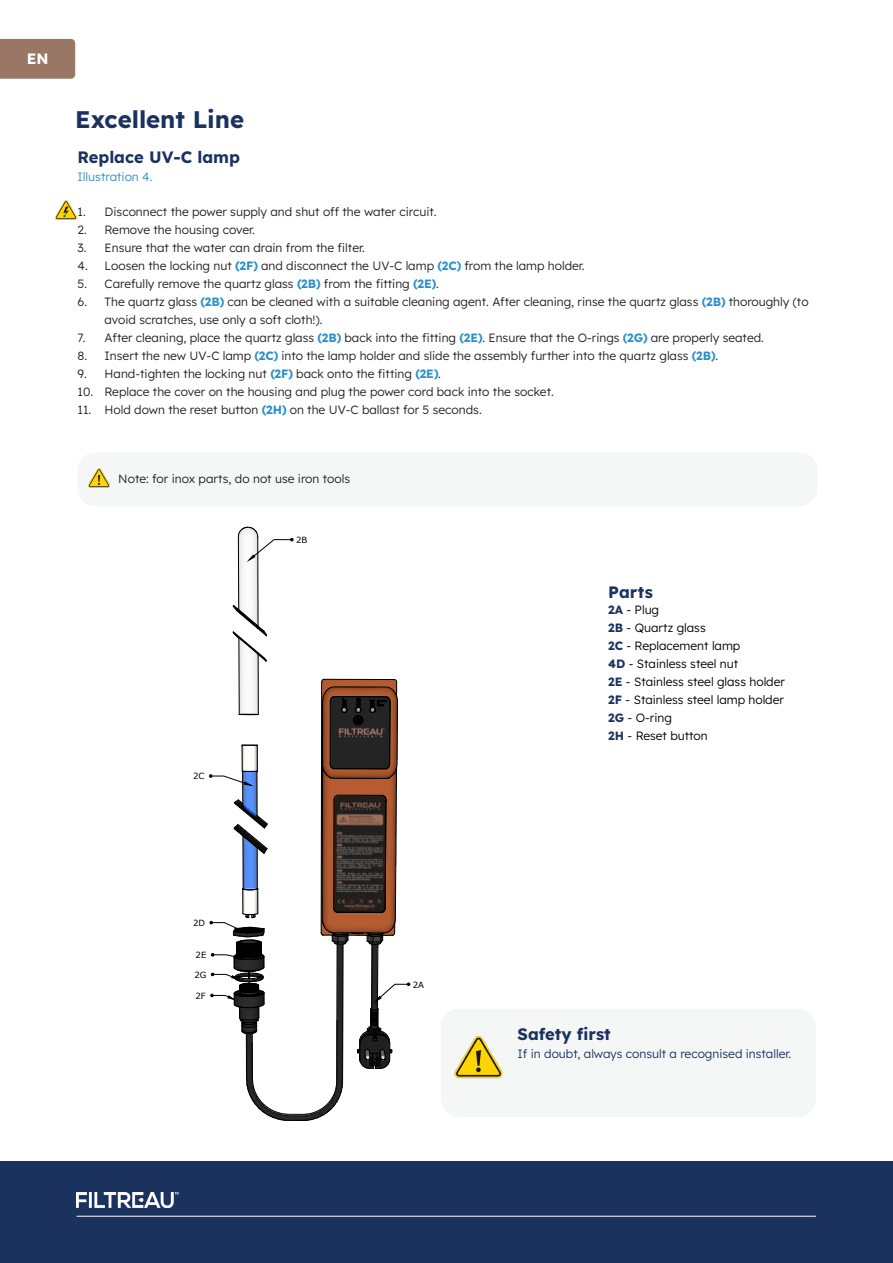
<style>
.page{position:relative;width:893px;height:1263px;background:#fff}
.page>*{position:absolute;margin:0;border:0;box-sizing:border-box;transform-origin:0 0}
.t1{font:700 24px "Lexend";color:#1b325f}
.t2{font:700 16.5px "Lexend";color:#1b325f}
.t3{font:700 15px "Lexend";color:#fff}
.t4{font:300 12px/18px "Lexend";color:#231f20}
.t5{font:300 12px "Lexend";color:#000}
.t6{font:300 12px "Lexend";color:#1b325f}
.t7{font:300 12px "Lexend";color:#2c91c8}
.t8{font:8.55px "Verdana";color:#000}
.s1{font-weight:700;color:#2c91c8}
.s2{font-weight:700;color:#1b325f}
</style>
<div class="page">
<div style="left:0;top:39px;width:75px;height:40px;background:#9a7664"></div>
<div style="left:0;top:1161px;width:893px;height:102px;background:#1b325f"></div>
<img style="left:77px;top:1192px;width:102px;height:15px">
<hr style="left:77px;top:1216px;width:739px;height:1px;background:#fff">
<svg style="left:209px;top:526px;width:201px;height:595px"></svg>
<img style="left:55px;top:200px;width:22px;height:20px">
<div style="left:78px;top:452px;width:739px;height:54px;background:#f5f7f7;border-radius:18px"></div>
<img style="left:88px;top:468px;width:21px;height:20px">
<div style="left:441px;top:1009px;width:375px;height:108px;background:#f5f7f7;border-radius:18px"></div>
<img style="left:455px;top:1036px;width:47px;height:43px">
<p class="t3" style="left:27px;top:47px;width:23px">EN</p>
<p class="t1" style="left:75px;top:100px;width:170px">Excellent Line</p>
<p class="t2" style="left:78px;top:144px;width:164px">Replace UV-C lamp</p>
<p class="t7" style="left:78px;top:168px;width:76px">Illustration 4.</p>
<p class="t4" style="left:78px;top:202px;width:361px">1. Disconnect the power supply and shut off the water circuit.</p>
<p class="t4" style="left:78px;top:220px;width:179px">2. Remove the housing cover.</p>
<p class="t4" style="left:78px;top:238px;width:289px">3. Ensure that the water can drain from the filter.</p>
<p class="t4" style="left:78px;top:256px;width:509px">4. Loosen the locking nut <span class="s1">(2F)</span> and disconnect the UV-C lamp <span class="s1">(2C)</span> from the lamp holder.</p>
<p class="t4" style="left:78px;top:274px;width:363px">5. Carefully remove the quartz glass <span class="s1">(2B)</span> from the fitting <span class="s1">(2E)</span>.</p>
<p class="t4" style="left:105px;top:292px;width:705px;text-indent:-27px">6. The quartz glass <span class="s1">(2B)</span> can be cleaned with a suitable cleaning agent. After cleaning, rinse the quartz glass <span class="s1">(2B)</span> thoroughly (to avoid scratches, use only a soft cloth!).</p>
<p class="t4" style="left:78px;top:328px;width:688px">7. After cleaning, place the quartz glass <span class="s1">(2B)</span> back into the fitting <span class="s1">(2E)</span>. Ensure that the O-rings <span class="s1">(2G)</span> are properly seated.</p>
<p class="t4" style="left:78px;top:346px;width:642px">8. Insert the new UV-C lamp <span class="s1">(2C)</span> into the lamp holder and slide the assembly further into the quartz glass <span class="s1">(2B)</span>.</p>
<p class="t4" style="left:78px;top:364px;width:365px">9. Hand-tighten the locking nut <span class="s1">(2F)</span> back onto the fitting <span class="s1">(2E)</span>.</p>
<p class="t4" style="left:78px;top:382px;width:478px">10. Replace the cover on the housing and plug the power cord back into the socket.</p>
<p class="t4" style="left:78px;top:400px;width:406px">11. Hold down the reset button <span class="s1">(2H)</span> on the UV-C ballast for 5 seconds.</p>
<p class="t4" style="left:118px;top:469px;width:233px">Note: for inox parts, do not use iron tools</p>
<p class="t8" style="left:193px;top:770px;width:13px">2C</p>
<p class="t8" style="left:296px;top:534px;width:13px">2B</p>
<p class="t2" style="left:608px;top:579px;width:46px">Parts</p>
<p class="t5" style="left:608px;top:601px;width:52px"><span class="s2">2A</span> - Plug</p>
<p class="t5" style="left:608px;top:619px;width:99px"><span class="s2">2B</span> - Quartz glass</p>
<p class="t5" style="left:608px;top:637px;width:134px"><span class="s2">2C</span> - Replacement lamp</p>
<p class="t5" style="left:608px;top:655px;width:132px"><span class="s2">4D</span> - Stainless steel nut</p>
<p class="t5" style="left:608px;top:673px;width:178px"><span class="s2">2E</span> - Stainless steel glass holder</p>
<p class="t5" style="left:608px;top:691px;width:177px"><span class="s2">2F</span> - Stainless steel lamp holder</p>
<p class="t5" style="left:608px;top:709px;width:65px"><span class="s2">2G</span> - O-ring</p>
<p class="t5" style="left:608px;top:727px;width:101px"><span class="s2">2H</span> - Reset button</p>
<p class="t8" style="left:193px;top:917px;width:14px">2D</p>
<p class="t8" style="left:196px;top:949px;width:12px">2E</p>
<p class="t8" style="left:194px;top:969px;width:14px">2G</p>
<p class="t8" style="left:195px;top:990px;width:12px">2F</p>
<p class="t8" style="left:413px;top:979px;width:13px">2A</p>
<p class="t2" style="left:518px;top:1021px;width:95px">Safety first</p>
<p class="t6" style="left:518px;top:1045px;width:275px">If in doubt, always consult a recognised installer.</p>
</div>
